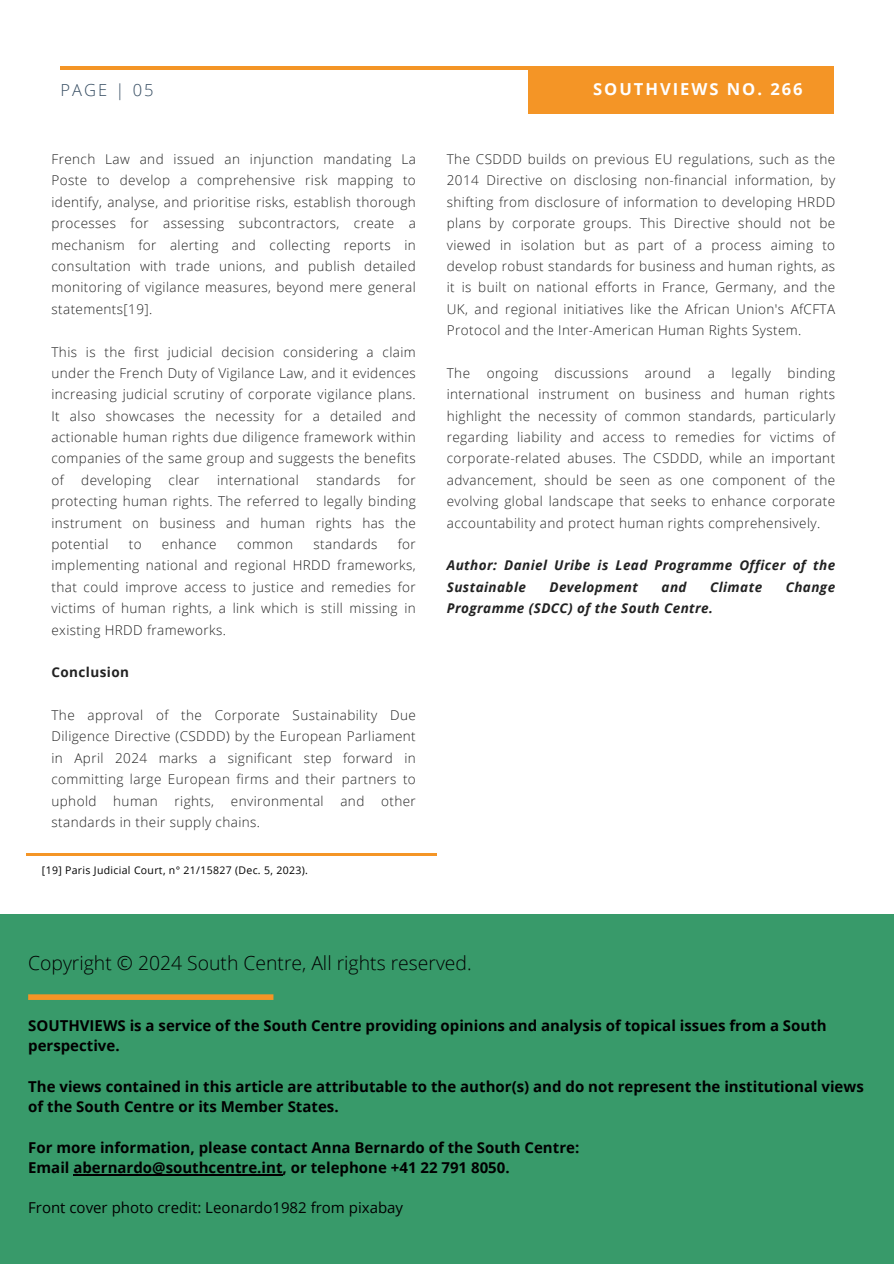
<style>
.page{position:relative;width:894px;height:1264px;background:#fff}
.page>*{position:absolute;margin:0;border:0;box-sizing:border-box;transform-origin:0 0}
.t1{font:300 19.35px "Open Sans";color:#000}
.t2{font:700 16.5px "Open Sans";letter-spacing:.12em;color:#fff}
.t3{font:300 16.5px "Open Sans";letter-spacing:.12em;color:#364d62}
.t4{font:700 15px/20.2px "Open Sans";color:#000}
.t5{font:15px "Open Sans";color:#000}
.t6{font:300 13.5px/21.3px "Open Sans";letter-spacing:.03em;color:#222;text-align:justify}
.t7{font:italic 700 13.5px/21.3px "Open Sans";letter-spacing:.03em;color:#222}
.t8{font:700 13.5px "Open Sans";letter-spacing:.03em;color:#222}
.t9{font:10.5px "Open Sans";letter-spacing:.03em;color:#000}
</style>
<div class="page">
<hr style="left:61px;top:66px;width:770px;height:4px;background:#f49526">
<div style="left:528px;top:66px;width:304px;height:47px;background:#f49526"></div>
<hr style="left:26px;top:853px;width:410px;height:2px;background:#f49526">
<div style="left:0;top:914px;width:893px;height:349px;background:#389a6a"></div>
<div style="left:28px;top:994px;width:245px;height:5px;background:#f49526"></div>
<hr style="left:73px;top:1173px;width:209px;height:2px;background:#000">
<p class="t3" style="left:61px;top:79px;width:94px">PAGE | 05</p>
<p class="t2" style="left:593px;top:78px;width:211px">SOUTHVIEWS NO. 266</p>
<h2 class="t6" style="left:51px;top:148px;width:366px">French Law and issued an injunction mandating La Poste to develop a comprehensive risk mapping to identify, analyse, and prioritise risks, establish thorough processes for assessing subcontractors, create a mechanism for alerting and collecting reports in consultation with trade unions, and publish detailed monitoring of vigilance measures, beyond mere general statements[19].</h2>
<h3 class="t6" style="left:51px;top:340px;width:366px">This is the first judicial decision considering a claim under the French Duty of Vigilance Law, and it evidences increasing judicial scrutiny of corporate vigilance plans.<br>It also showcases the necessity for a detailed and actionable human rights due diligence framework within companies of the same group and suggests the benefits of</h3>
<h3 class="t6" style="left:51px;top:469px;width:366px;text-indent:346px">for protecting human rights. The referred to legally binding instrument on business and human rights has the potential</h3>
<h3 class="t6" style="left:81px;top:469px;width:71px">developing</h3>
<h3 class="t6" style="left:168px;top:469px;width:32px">clear</h3>
<h3 class="t6" style="left:217px;top:469px;width:83px">international</h3>
<h3 class="t6" style="left:316px;top:469px;width:65px">standards</h3>
<h3 class="t6" style="left:51px;top:533px;width:366px;text-indent:346px">for implementing national and regional HRDD frameworks, that could improve access to justice and remedies for victims of human rights, a link which is still missing in existing HRDD frameworks.</h3>
<p class="t8" style="left:51px;top:663px;width:79px">Conclusion</p>
<p class="t6" style="left:51px;top:704px;width:366px">The approval of the Corporate Sustainability Due Diligence Directive (CSDDD) by the European Parliament in April 2024 marks a significant step forward in committing large European firms and their partners to uphold human rights, environmental and other standards in their supply chains.</p>
<h3 class="t6" style="left:129px;top:533px;width:14px">to</h3>
<h3 class="t6" style="left:162px;top:533px;width:56px">enhance</h3>
<h3 class="t6" style="left:237px;top:533px;width:58px">common</h3>
<h3 class="t6" style="left:313px;top:533px;width:65px">standards</h3>
<p class="t9" style="left:42px;top:863px;width:267px">[19] Paris Judicial Court, n° 21/15827 (Dec. 5, 2023).</p>
<h6 class="t6" style="left:446px;top:148px;width:390px">The CSDDD builds on previous EU regulations, such as the 2014 Directive on disclosing non-financial information, by shifting from disclosure of information to developing HRDD plans by corporate groups. This Directive should not be viewed in isolation but as part of a process aiming to develop robust standards for business and human rights, as it is built on national efforts in France, Germany, and the UK, and regional initiatives like the African Union's AfCFTA Protocol and the Inter-American Human Rights System.</h6>
<p class="t6" style="left:446px;top:362px;width:390px">The ongoing discussions around a legally binding international instrument on business and human rights highlight the necessity of common standards, particularly regarding liability and access to remedies for victims of corporate-related abuses. The CSDDD, while an important advancement, should be seen as one component of the evolving global landscape that seeks to enhance corporate accountability and protect human rights comprehensively.</p>
<p class="t7" style="left:446px;top:554px;width:390px">Author: Daniel Uribe is Lead Programme Officer of the<br>Sustainable</p>
<p class="t7" style="left:549px;top:576px;width:90px">Development</p>
<p class="t7" style="left:661px;top:576px;width:27px">and</p>
<p class="t7" style="left:710px;top:576px;width:53px">Climate</p>
<p class="t7" style="left:785px;top:576px;width:51px">Change</p>
<p class="t7" style="left:446px;top:597px;width:268px">Programme (SDCC) of the South Centre.</p>
<p class="t1" style="left:28px;top:948px;width:445px">Copyright © 2024 South Centre, All rights reserved.</p>
<h6 class="t4" style="left:28px;top:1015px;width:799px">SOUTHVIEWS is a service of the South Centre providing opinions and analysis of topical issues from a South perspective.</h6>
<p class="t4" style="left:28px;top:1075px;width:836px">The views contained in this article are attributable to the author(s) and do not represent the institutional views of the South Centre or its Member States.</p>
<p class="t4" style="left:28px;top:1136px;width:552px">For more information, please contact Anna Bernardo of the South Centre:<br>Email abernardo@southcentre.int, or telephone +41 22 791 8050.</p>
<h1 class="t5" style="left:28px;top:1197px;width:376px">Front cover photo credit: Leonardo1982 from pixabay</h1>
</div>
